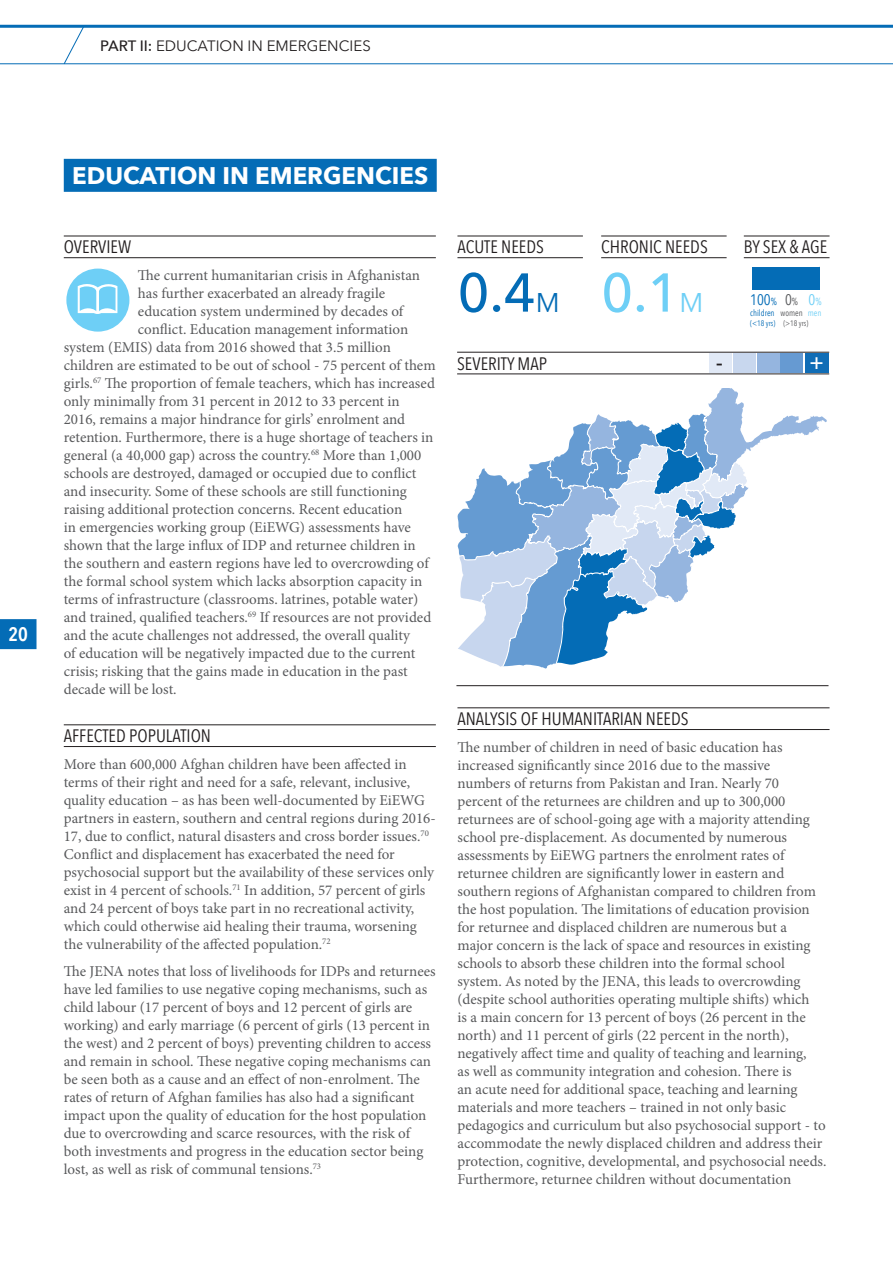
<style>
.page{position:relative;width:893px;height:1263px;background:#fff}
.page>*{position:absolute;margin:0;border:0;box-sizing:border-box;transform-origin:0 0}
.t1{font:500 54px "Avenir Next";color:#046cb6}
.t2{font:500 54px "Avenir Next";color:#6ecff6}
.t3{font:700 24px "Avenir Next";color:#fff}
.t4{font:500 22.5px "Avenir Next";color:#231f20}
.t5{font:500 22.5px "Avenir Next";color:#fff}
.t6{font:600 19.5px "Avenir Next Condensed";color:#fff}
.t7{font:18px "Avenir Next Condensed";color:#231f20}
.t8{font:15.3px "Avenir Next Condensed";color:#046cb6;scale:.95 1}
.t9{font:15.3px "Avenir Next Condensed";color:#58595b;scale:.95 1}
.t10{font:15.3px "Avenir Next Condensed";color:#6ecff6;scale:.95 1}
.t11{font:15px/18px "Minion Pro";color:#58595b}
.t12{font:15px "Avenir Next";color:#231f20}
.t13{font:9px "Avenir Next Condensed";color:#046cb6;scale:.95 1}
.t14{font:9px "Avenir Next Condensed";color:#58595b;scale:.95 1}
.t15{font:9px "Avenir Next Condensed";color:#6ecff6;scale:.95 1}
.t16{font:7.95px "Avenir Next Condensed";color:#046cb6;scale:.95 1}
.t17{font:7.95px "Avenir Next Condensed";color:#58595b;scale:.95 1}
.s1{font-weight:500}
.s2{font-weight:400;font-size:27px}
.s3{font-size:10.2px}
</style>
<div class="page">
<svg style="left:63px;top:28px;width:22px;height:37px"></svg>
<div style="left:0;top:619px;width:37px;height:30px;background:#046cb6"></div>
<hr style="left:0;top:63px;width:893px;height:1px;background:#046cb6">
<hr style="left:0;top:25px;width:893px;height:3px;background:#046cb6">
<svg style="left:457px;top:388px;width:370px;height:281px"></svg>
<hr style="left:64px;top:236px;width:372px;height:1px;background:#231f20">
<hr style="left:64px;top:257px;width:372px;height:1px;background:#231f20">
<hr style="left:64px;top:724px;width:372px;height:1px;background:#231f20">
<hr style="left:64px;top:746px;width:372px;height:1px;background:#231f20">
<div style="left:64px;top:159px;width:373px;height:33px;background:#046cb6"></div>
<hr style="left:457px;top:352px;width:372px;height:1px;background:#231f20">
<hr style="left:457px;top:374px;width:372px;height:1px;background:#231f20">
<hr style="left:457px;top:707px;width:372px;height:1px;background:#231f20">
<hr style="left:457px;top:729px;width:372px;height:1px;background:#231f20">
<div style="left:709px;top:354px;width:22px;height:19px;background:#e1e9f6"></div>
<div style="left:733px;top:354px;width:22px;height:19px;background:#c8d7ee"></div>
<div style="left:757px;top:354px;width:22px;height:19px;background:#95b5df"></div>
<div style="left:781px;top:354px;width:22px;height:19px;background:#669ad2"></div>
<div style="left:804px;top:354px;width:24px;height:19px;background:#106db6"></div>
<div style="left:752px;top:267px;width:68px;height:22px;background:#046cb6"></div>
<hr style="left:456px;top:685px;width:372px;height:1px;background:#231f20">
<hr style="left:457px;top:236px;width:126px;height:1px;background:#231f20">
<hr style="left:457px;top:257px;width:126px;height:1px;background:#231f20">
<hr style="left:601px;top:236px;width:126px;height:1px;background:#231f20">
<hr style="left:601px;top:257px;width:126px;height:1px;background:#231f20">
<hr style="left:744px;top:236px;width:85px;height:1px;background:#231f20">
<hr style="left:744px;top:257px;width:85px;height:1px;background:#231f20">
<div style="left:66px;top:269px;width:63px;height:63px;background:#6ecff6;border-radius:50%"></div>
<svg style="left:78px;top:284px;width:39px;height:30px"></svg>
<p class="t12" style="left:100px;top:33px;width:87px"><span class="s1">PART II:</span> EDUCATION</p>
<p class="t12" style="left:248px;top:33px;width:39px">IN EMER</p>
<p class="t12" style="left:307px;top:33px;width:22px">GENCIE</p>
<p class="t12" style="left:362px;top:33px;width:10px">S</p>
<h3 class="t6" style="left:9px;top:617px;width:21px">20</h3>
<h2 class="t3" style="left:72px;top:155px;width:357px">EDUCATION IN EMERGENCIES</h2>
<p class="t7" style="left:64px;top:232px;width:69px">OVERVIEW</p>
<p class="t11" style="left:138px;top:266px;width:284px">The current humanitarian crisis in Afghanistan</p>
<p class="t11" style="left:138px;top:284px;width:249px">has further exacerbated an already fragile</p>
<p class="t11" style="left:138px;top:302px;width:267px">education system undermined by decades of</p>
<p class="t11" style="left:138px;top:320px;width:272px">conflict. Education management information</p>
<p class="t11" style="left:64px;top:338px;width:329px">system (EMIS) data from 2016 showed that 3.5 million</p>
<p class="t11" style="left:64px;top:356px;width:373px">children are estimated to be out of school - 75 percent of them</p>
<p class="t11" style="left:64px;top:374px;width:373px">girls.<sup>67</sup> The proportion of female teachers, which has increased</p>
<p class="t11" style="left:64px;top:392px;width:338px">only minimally from 31 percent in 2012 to 33 percent in</p>
<p class="t11" style="left:64px;top:410px;width:343px">2016, remains a major hindrance for girls’ enrolment and</p>
<p class="t11" style="left:64px;top:428px;width:371px">retention. Furthermore, there is a huge shortage of teachers in</p>
<p class="t11" style="left:64px;top:446px;width:359px">general (a 40,000 gap) across the country.<sup>68</sup> More than 1,000</p>
<p class="t11" style="left:64px;top:464px;width:354px">schools are destroyed, damaged or occupied due to conflict</p>
<p class="t11" style="left:64px;top:482px;width:344px">and insecurity. Some of these schools are still functioning</p>
<p class="t11" style="left:64px;top:500px;width:340px">raising additional protection concerns. Recent education</p>
<p class="t11" style="left:64px;top:518px;width:349px">in emergencies working group (EiEWG) assessments have</p>
<p class="t11" style="left:64px;top:536px;width:353px">shown that the large influx of IDP and returnee children in</p>
<p class="t11" style="left:64px;top:554px;width:366px">the southern and eastern regions have led to overcrowding of</p>
<p class="t11" style="left:64px;top:572px;width:360px">the formal school system which lacks absorption capacity in</p>
<p class="t11" style="left:64px;top:590px;width:356px">terms of infrastructure (classrooms. latrines, potable water)</p>
<p class="t11" style="left:64px;top:608px;width:369px">and trained, qualified teachers.<sup>69</sup> If resources are not provided</p>
<p class="t11" style="left:64px;top:626px;width:348px">and the acute challenges not addressed, the overall quality</p>
<p class="t11" style="left:64px;top:644px;width:353px">of education will be negatively impacted due to the current</p>
<p class="t11" style="left:64px;top:662px;width:345px">crisis; risking that the gains made in education in the past</p>
<p class="t11" style="left:64px;top:680px;width:114px">decade will be lost.</p>
<p class="t7" style="left:64px;top:720px;width:149px">AFFECTED POPULATION</p>
<p class="t11" style="left:64px;top:755px;width:374px">More than 600,000 Afghan children have been affected in terms of their right and need for a safe, relevant, inclusive, quality education – as has been well-documented by EiEWG partners in eastern, southern and central regions during 2016- 17, due to conflict, natural disasters and cross border issues.<sup>70<br></sup>Conflict and displacement has exacerbated the need for psychosocial support but the availability of these services only exist in 4 percent of schools.<sup>71</sup> In addition, 57 percent of girls and 24 percent of boys take part in no recreational activity, which could otherwise aid healing their trauma, worsening the vulnerability of the affected population.<sup>72</sup></p>
<p class="t11" style="left:64px;top:962px;width:373px">The JENA notes that loss of livelihoods for IDPs and returnees have led families to use negative coping mechanisms, such as child labour (17 percent of boys and 12 percent of girls are working) and early marriage (6 percent of girls (13 percent in the west) and 2 percent of boys) preventing children to access and remain in school. These negative coping mechanisms can be seen both as a cause and an effect of non-enrolment. The rates of return of Afghan families has also had a significant impact upon the quality of education for the host population due to overcrowding and scarce resources, with the risk of both investments and progress in the education sector being lost, as well as risk of communal tensions.<sup>73</sup></p>
<p class="t7" style="left:457px;top:232px;width:88px">ACUTE NEEDS</p>
<h1 class="t1" style="left:457px;top:247px;width:104px">0.4<span class="s2">M</span></h1>
<p class="t7" style="left:457px;top:348px;width:91px">SEVERITY MAP</p>
<p class="t7" style="left:601px;top:232px;width:108px">CHRONIC NEEDS</p>
<h1 class="t2" style="left:601px;top:247px;width:104px">0.1<span class="s2">M</span></h1>
<p class="t7" style="left:744px;top:232px;width:85px">BY SEX &amp; AGE</p>
<p class="t8" style="left:750px;top:287px;width:30px">100<span class="s3">%</span></p>
<p class="t13" style="left:750px;top:305px;width:27px">children</p>
<p class="t16" style="left:750px;top:316px;width:28px">(&lt;18 yrs)</p>
<p class="t9" style="left:785px;top:287px;width:15px">0<span class="s3">%</span></p>
<p class="t14" style="left:780px;top:305px;width:25px">women</p>
<p class="t17" style="left:783px;top:316px;width:28px">(&gt;18 yrs)</p>
<p class="t10" style="left:808px;top:287px;width:15px">0<span class="s3">%</span></p>
<p class="t15" style="left:808px;top:305px;width:16px">men</p>
<h3 class="t4" style="left:716px;top:343px;width:9px">-</h3>
<h3 class="t5" style="left:809px;top:343px;width:17px">+</h3>
<p class="t7" style="left:457px;top:703px;width:233px">ANALYSIS OF HUMANITARIAN NEEDS</p>
<p class="t11" style="left:457px;top:738px;width:371px">The number of children in need of basic education has increased significantly since 2016 due to the massive numbers of returns from Pakistan and Iran. Nearly 70 percent of the returnees are children and up to 300,000 returnees are of school-going age with a majority attending school pre-displacement. As documented by numerous assessments by EiEWG partners the enrolment rates of returnee children are significantly lower in eastern and southern regions of Afghanistan compared to children from the host population. The limitations of education provision for returnee and displaced children are numerous but a<br>major concern is the lack of space and resources in existing schools to absorb these children into the formal school system. As noted by the JENA, this leads to overcrowding (despite school authorities operating multiple shifts) which<br>is a main concern for 13 percent of boys (26 percent in the north) and 11 percent of girls (22 percent in the north), negatively affect time and quality of teaching and learning,<br>as well as community integration and cohesion. There is<br>an acute need for additional space, teaching and learning materials and more teachers – trained in not only basic pedagogics and curriculum but also psychosocial support - to accommodate the newly displaced children and address their protection, cognitive, developmental, and psychosocial needs.<br>Furthermore, returnee children without documentation</p>
</div>
